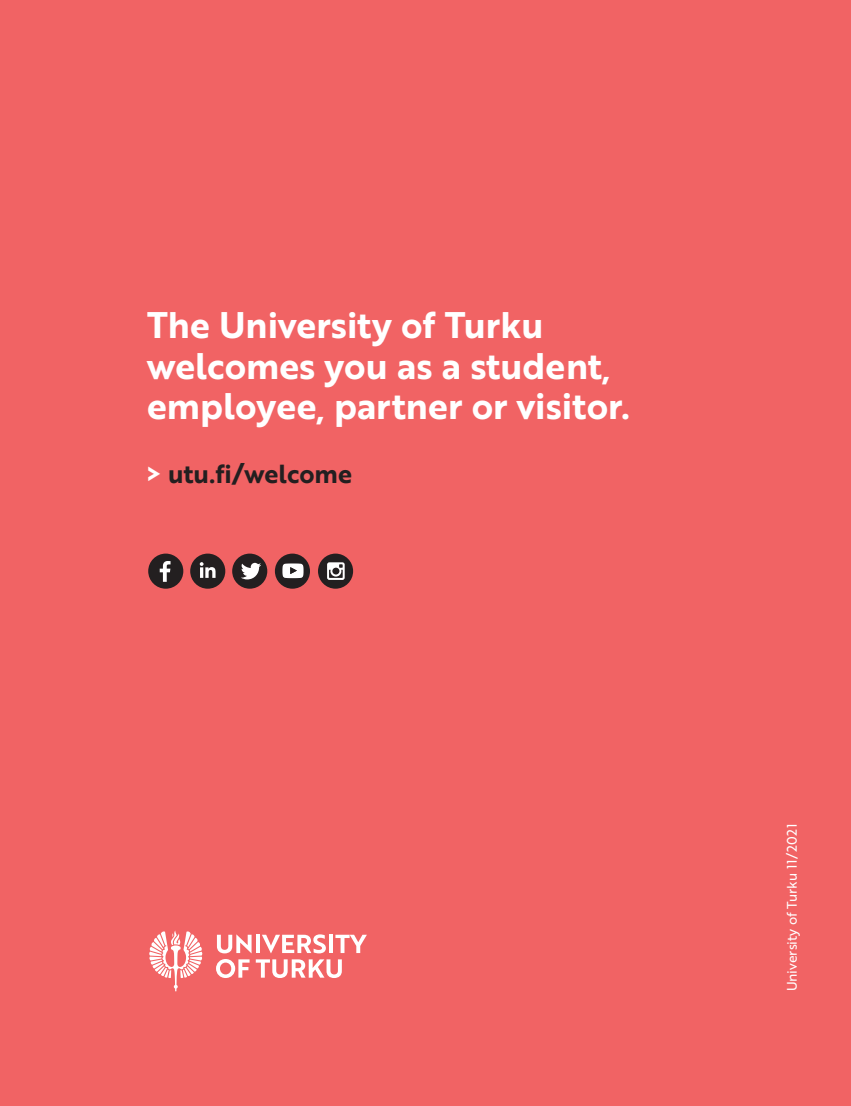
<style>
.page{position:relative;width:851px;height:1106px;background:#fff}
.page>*{position:absolute;margin:0;border:0;box-sizing:border-box;transform-origin:0 0}
.Leipäteksti_9_12{font:36px/40.5px "Brother 1816 Bold";color:#fff}
.Leipäteksti_9_12-2{font:25.5px "Brother 1816 Bold";color:#231f20}
.leipis{font:13.5px "Brother 1816 Regular";color:#fff}
.s1{color:#fff}
</style>
<div class="page">
<div style="left:0;top:0;width:850px;height:1106px;background:#f16364"></div>
<svg style="left:318px;top:553px;width:35px;height:35px"></svg>
<svg style="left:275px;top:553px;width:35px;height:35px"></svg>
<svg style="left:148px;top:553px;width:35px;height:35px"></svg>
<svg style="left:232px;top:553px;width:35px;height:35px"></svg>
<svg style="left:190px;top:553px;width:35px;height:35px"></svg>
<svg style="left:149px;top:930px;width:53px;height:61px"></svg>
<svg style="left:217px;top:934px;width:34px;height:19px"></svg>
<hr style="left:256px;top:934px;width:4px;height:19px;background:#fff">
<svg style="left:262px;top:934px;width:64px;height:19px"></svg>
<hr style="left:329px;top:934px;width:4px;height:19px;background:#fff">
<svg style="left:335px;top:934px;width:32px;height:19px"></svg>
<svg style="left:216px;top:959px;width:33px;height:19px"></svg>
<svg style="left:256px;top:959px;width:86px;height:19px"></svg>
<p class="Leipäteksti_9_12" style="left:147px;top:304px;width:484px">The University of Turku welcomes you as a student, employee, partner or visitor.</p>
<p class="Leipäteksti_9_12-2" style="left:146px;top:454px;width:207px"><span class="s1">&gt;</span> utu.fi/welcome</p>
<p class="leipis" style="left:781px;top:991px;width:169px;rotate:-90deg">University of Turku 11/2021</p>
</div>
